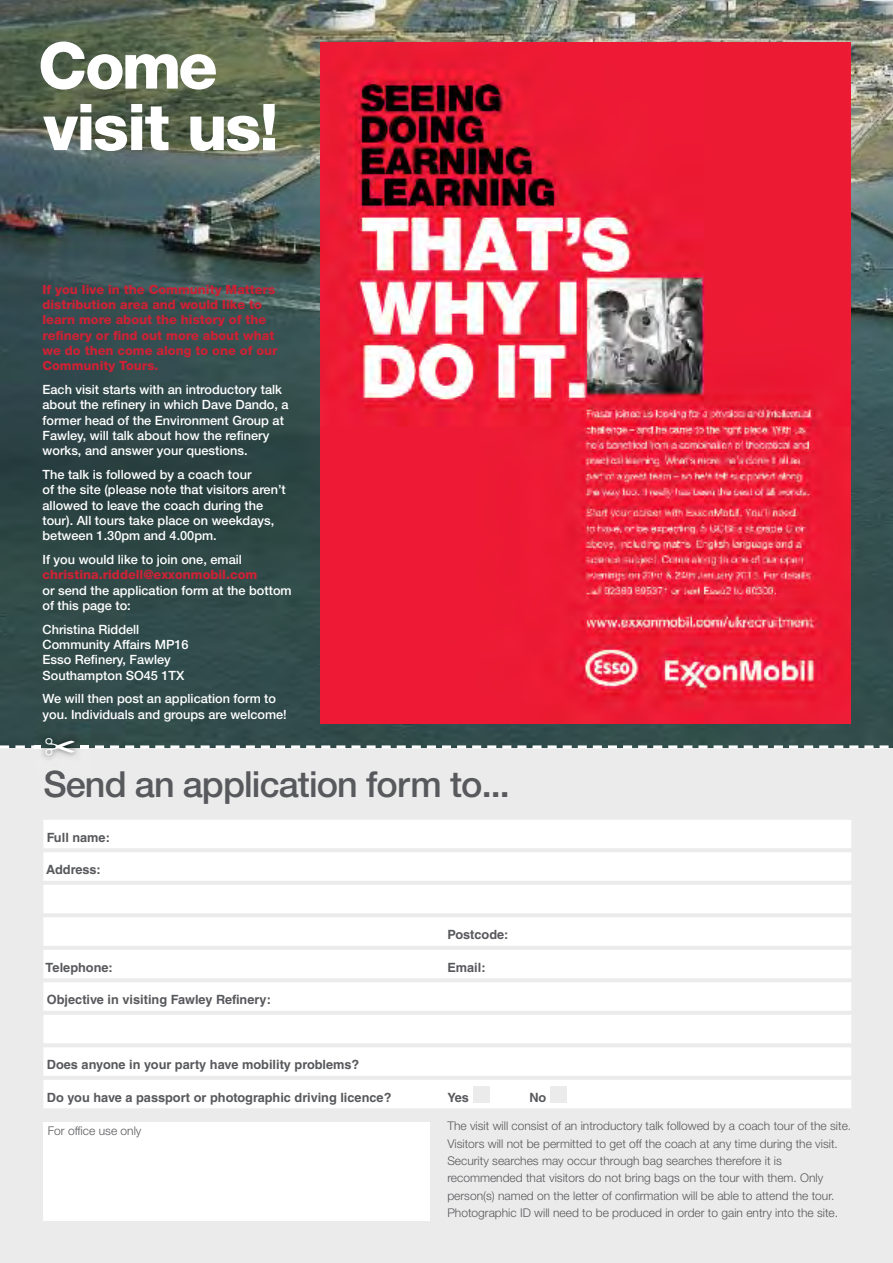
<style>
.page{position:relative;width:893px;height:1263px;background:#fff}
.page>*{position:absolute;margin:0;border:0;box-sizing:border-box;transform-origin:0 0}
.t1{font:800 64.5px/61.5px "Helvetica Neue LT Std";letter-spacing:-.03em;color:#fff}
.t2{font:500 36px "Helvetica Neue LT Std";letter-spacing:-.025em;color:#58595c}
.t3{font:500 12.75px/15.3px "Helvetica Neue LT Std";color:#fff}
.t4{font:800 12.75px/15.3px "Helvetica Neue LT Std";color:#cc2235}
.t5{font:700 12.75px "Helvetica LT Std";color:#58595c}
.t6{font:300 12px/17.4px "Helvetica Neue LT Std";color:#58595c}
</style>
<div class="page">
<img style="left:0;top:0;width:893px;height:738px">
<div style="left:0;top:748px;width:893px;height:515px;background:#ebebeb"></div>
<div style="left:43px;top:820px;width:808px;height:28px;background:#fff"></div>
<div style="left:43px;top:852px;width:808px;height:29px;background:#fff"></div>
<div style="left:43px;top:885px;width:808px;height:28px;background:#fff"></div>
<div style="left:43px;top:917px;width:808px;height:29px;background:#fff"></div>
<div style="left:43px;top:950px;width:808px;height:28px;background:#fff"></div>
<div style="left:43px;top:982px;width:808px;height:29px;background:#fff"></div>
<div style="left:43px;top:1015px;width:808px;height:28px;background:#fff"></div>
<div style="left:43px;top:1047px;width:808px;height:29px;background:#fff"></div>
<div style="left:43px;top:1080px;width:808px;height:28px;background:#fff"></div>
<div style="left:473px;top:1086px;width:16px;height:17px;background:#ebebeb"></div>
<div style="left:550px;top:1086px;width:17px;height:17px;background:#ebebeb"></div>
<img style="left:35px;top:722px;width:55px;height:37px">
<img style="left:46px;top:770px;width:18px;height:5px">
<img style="left:320px;top:43px;width:530px;height:681px">
<div style="left:43px;top:1122px;width:387px;height:98px;background:#fff"></div>
<svg style="left:0;top:738px;width:893px;height:17px"></svg>
<h1 class="t1" style="left:38px;top:40px;width:242px">Come visit us!</h1>
<p class="t4" style="left:43px;top:283px;width:237px">If you live in the Community Matters distribution area and would like to learn more about the history of the refinery or find out more about what we do then come along to one of our<br>Community Tours.</p>
<p class="t3" style="left:43px;top:383px;width:248px">Each visit starts with an introductory talk about the refinery in which Dave Dando, a former head of the Environment Group at Fawley, will talk about how the refinery works, and answer your questions.</p>
<p class="t3" style="left:43px;top:468px;width:245px">The talk is followed by a coach tour<br>of the site (please note that visitors aren’t allowed to leave the coach during the tour). All tours take place on weekdays, between 1.30pm and 4.00pm.</p>
<p class="t3" style="left:43px;top:553px;width:201px">If you would like to join one, email</p>
<p class="t4" style="left:43px;top:568px;width:216px">christina.riddell @exxonmobil.com</p>
<p class="t3" style="left:43px;top:584px;width:251px">or send the application form at the bottom of this page to:</p>
<p class="t3" style="left:43px;top:623px;width:148px">Christina Riddell<br>Community Affairs MP16<br>Esso Refinery, Fawley<br>Southampton SO45 1TX</p>
<p class="t3" style="left:43px;top:692px;width:246px">We will then post an application form to you. Individuals and groups are welcome!</p>
<h2 class="t2" style="left:43px;top:771px;width:468px">Send an application form to...</h2>
<p class="t5" style="left:47px;top:832px;width:65px">Full name:</p>
<p class="t5" style="left:46px;top:865px;width:56px">Address:</p>
<p class="t5" style="left:447px;top:930px;width:63px">Postcode:</p>
<p class="t5" style="left:46px;top:962px;width:69px">Telephone:</p>
<p class="t5" style="left:447px;top:962px;width:40px">Email:</p>
<p class="t5" style="left:47px;top:995px;width:225px">Objective in visiting Fawley Refinery:</p>
<p class="t5" style="left:47px;top:1060px;width:314px">Does anyone in your party have mobility problems?</p>
<p class="t5" style="left:47px;top:1092px;width:346px">Do you have a passport or photographic driving licence?</p>
<p class="t5" style="left:447px;top:1092px;width:23px">Yes</p>
<p class="t5" style="left:529px;top:1092px;width:18px">No</p>
<p class="t6" style="left:48px;top:1123px;width:95px">For office use only</p>
<p class="t6" style="left:447px;top:1118px;width:405px">The visit will consist of an introductory talk followed by a coach tour of the site.<br>Visitors will not be permitted to get off the coach at any time during the visit.<br>Security searches may occur through bag searches therefore it is recommended that visitors do not bring bags on the tour with them. Only person(s) named on the letter of confirmation will be able to attend the tour.<br>Photographic ID will need to be produced in order to gain entry into the site.</p>
</div>
